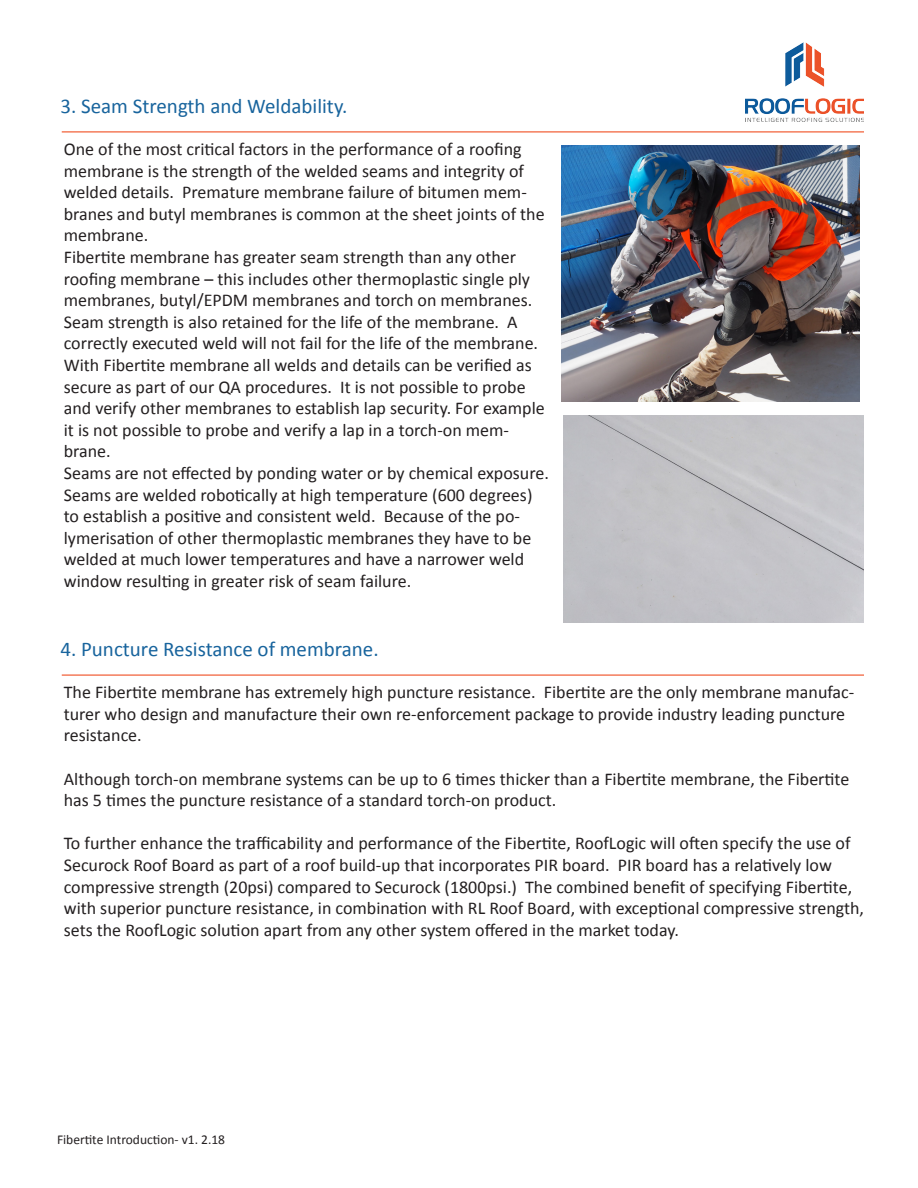
<style>
.page{position:relative;width:918px;height:1188px;background:#fff}
.page>*{position:absolute;margin:0;border:0;box-sizing:border-box;transform-origin:0 0}
.t1{font:21px "Calibri";color:#18649d}
.t2{font:18px/21.6px "Calibri";color:#231f20}
.t3{font:13.5px "Calibri";color:#231f20}
</style>
<div class="page">
<img style="left:745px;top:43px;width:119px;height:79px">
<hr style="left:62px;top:131px;width:802px;height:1px;background:#f05024">
<hr style="left:62px;top:675px;width:802px;height:1px;background:#f05024">
<img style="left:561px;top:146px;width:299px;height:255px">
<div style="left:564px;top:415px;width:300px;height:207px;background:#c3c2c6"></div>
<p class="t1" style="left:60px;top:91px;width:289px">3. Seam Strength and Weldability.</p>
<p class="t2" style="left:64px;top:138px;width:482px">One of the most critical factors in the performance of a roofing membrane is the strength of the welded seams and integrity of welded details. Premature membrane failure of bitumen mem&shy;branes and butyl membranes is common at the sheet joints of the membrane.</p>
<p class="t2" style="left:64px;top:246px;width:470px">Fibertite membrane has greater seam strength than any other roofing membrane – this includes other thermoplastic single ply membranes, butyl/EPDM membranes and torch on membranes.</p>
<p class="t2" style="left:64px;top:311px;width:476px">Seam strength is also retained for the life of the membrane. A correctly executed weld will not fail for the life of the membrane.</p>
<p class="t2" style="left:64px;top:354px;width:483px">With Fibertite membrane all welds and details can be verified as secure as part of our QA procedures. It is not possible to probe and verify other membranes to establish lap security. For example it is not possible to probe and verify a lap in a torch-on mem&shy;brane.</p>
<p class="t2" style="left:64px;top:462px;width:487px">Seams are not effected by ponding water or by chemical exposure.</p>
<p class="t2" style="left:64px;top:483px;width:470px">Seams are welded robotically at high temperature (600 degrees) to establish a positive and consistent weld. Because of the po&shy;lymerisation of other thermoplastic membranes they have to be welded at much lower temperatures and have a narrower weld window resulting in greater risk of seam failure.</p>
<p class="t1" style="left:60px;top:634px;width:320px">4. Puncture Resistance of membrane.</p>
<p class="t2" style="left:64px;top:681px;width:792px">The Fibertite membrane has extremely high puncture resistance. Fibertite are the only membrane manufac&shy;turer who design and manufacture their own re-enforcement package to provide industry leading puncture resistance.</p>
<p class="t2" style="left:64px;top:767px;width:787px">Although torch-on membrane systems can be up to 6 times thicker than a Fibertite membrane, the Fibertite has 5 times the puncture resistance of a standard torch-on product.</p>
<p class="t2" style="left:64px;top:832px;width:802px">To further enhance the trafficability and performance of the Fibertite, RoofLogic will often specify the use of Securock Roof Board as part of a roof build-up that incorporates PIR board. PIR board has a relatively low compressive strength (20psi) compared to Securock (1800psi.) The combined benefit of specifying Fibertite, with superior puncture resistance, in combination with RL Roof Board, with exceptional compressive strength, sets the RoofLogic solution apart from any other system offered in the market today.</p>
<p class="t3" style="left:57px;top:1130px;width:170px">Fibertite Introduction- v1. 2.18</p>
</div>
